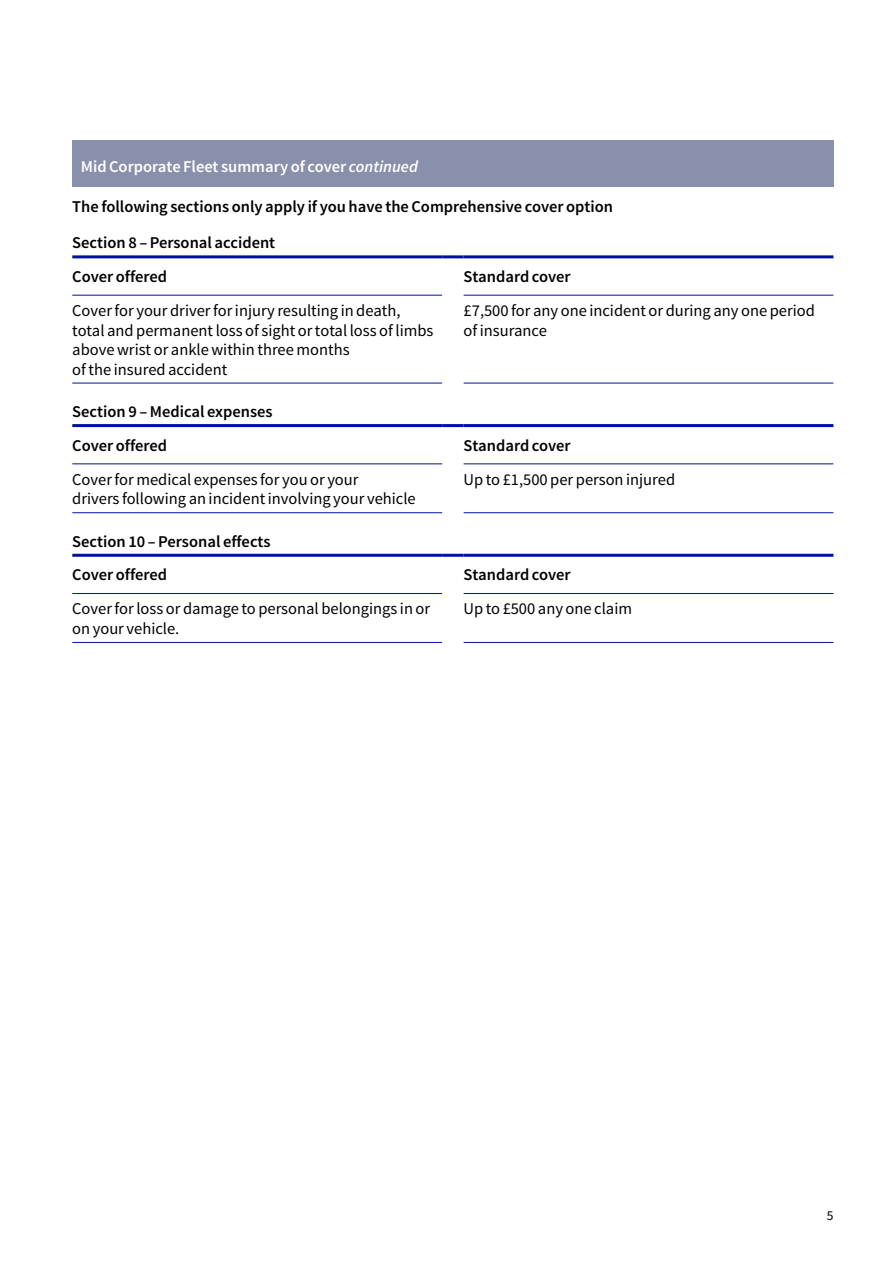
<style>
.page{position:relative;width:893px;height:1263px;background:#fff}
.page>*{position:absolute;margin:0;border:0;box-sizing:border-box;transform-origin:0 0}
.t1{font:16.5px/19.5px "Source Sans Pro";color:#000}
.t2{font:600 16.5px/36px "Source Sans Pro";color:#000}
.t3{font:600 16.5px "Source Sans Pro";color:#fff}
.t4{font:13.5px "Source Sans Pro";color:#000}
.s1{font-style:italic}
</style>
<div class="page">
<div style="left:72px;top:140px;width:761px;height:47px;background:#8990ab"></div>
<hr style="left:72px;top:255px;width:370px;height:3px;background:#00109f">
<hr style="left:442px;top:255px;width:22px;height:3px;background:#00109f">
<hr style="left:464px;top:255px;width:369px;height:3px;background:#00109f">
<hr style="left:72px;top:295px;width:370px;height:1px;background:#00109f">
<hr style="left:464px;top:295px;width:369px;height:1px;background:#00109f">
<hr style="left:72px;top:383px;width:370px;height:1px;background:#00109f">
<hr style="left:464px;top:383px;width:369px;height:1px;background:#00109f">
<hr style="left:72px;top:424px;width:370px;height:3px;background:#00109f">
<hr style="left:442px;top:424px;width:22px;height:3px;background:#00109f">
<hr style="left:464px;top:424px;width:369px;height:3px;background:#00109f">
<hr style="left:72px;top:463px;width:370px;height:1px;background:#00109f">
<hr style="left:464px;top:463px;width:369px;height:1px;background:#00109f">
<hr style="left:72px;top:512px;width:370px;height:1px;background:#00109f">
<hr style="left:464px;top:512px;width:369px;height:1px;background:#00109f">
<hr style="left:72px;top:554px;width:370px;height:3px;background:#00109f">
<hr style="left:442px;top:554px;width:22px;height:3px;background:#00109f">
<hr style="left:464px;top:554px;width:369px;height:3px;background:#00109f">
<hr style="left:72px;top:593px;width:370px;height:1px;background:#00109f">
<hr style="left:72px;top:642px;width:370px;height:1px;background:#00109f">
<hr style="left:464px;top:593px;width:369px;height:1px;background:#00109f">
<hr style="left:464px;top:642px;width:369px;height:1px;background:#00109f">
<p class="t3" style="left:81px;top:156px;width:339px">Mid Corporate Fleet summary of cover <span class="s1">continued</span></p>
<p class="t2" style="left:72px;top:189px;width:542px">The following sections only apply if you have the Comprehensive cover option<br>Section 8 – Personal accident</p>
<p class="t2" style="left:72px;top:259px;width:96px">Cover offered</p>
<p class="t2" style="left:464px;top:259px;width:109px">Standard cover</p>
<p class="t1" style="left:72px;top:301px;width:363px">Cover for your driver for injury resulting in death, total and permanent loss of sight or total loss of limbs above wrist or ankle within three months<br>of the insured accident</p>
<p class="t1" style="left:464px;top:301px;width:353px">£7,500 for any one incident or during any one period of insurance</p>
<p class="t2" style="left:72px;top:395px;width:202px;line-height:33.8px">Section 9 – Medical expenses<br>Cover offered</p>
<p class="t2" style="left:464px;top:428px;width:109px">Standard cover</p>
<p class="t1" style="left:72px;top:470px;width:345px">Cover for medical expenses for you or your<br>drivers following an incident involving your vehicle</p>
<p class="t1" style="left:464px;top:470px;width:213px">Up to £1,500 per person injured</p>
<p class="t2" style="left:72px;top:525px;width:200px;line-height:33.9px">Section 10 – Personal effects<br>Cover offered</p>
<p class="t2" style="left:464px;top:557px;width:109px">Standard cover</p>
<p class="t1" style="left:72px;top:599px;width:359px">Cover for loss or damage to personal belongings in or on your vehicle.</p>
<p class="t1" style="left:464px;top:599px;width:170px">Up to £500 any one claim</p>
<p class="t4" style="left:827px;top:1207px;width:8px">5</p>
</div>
